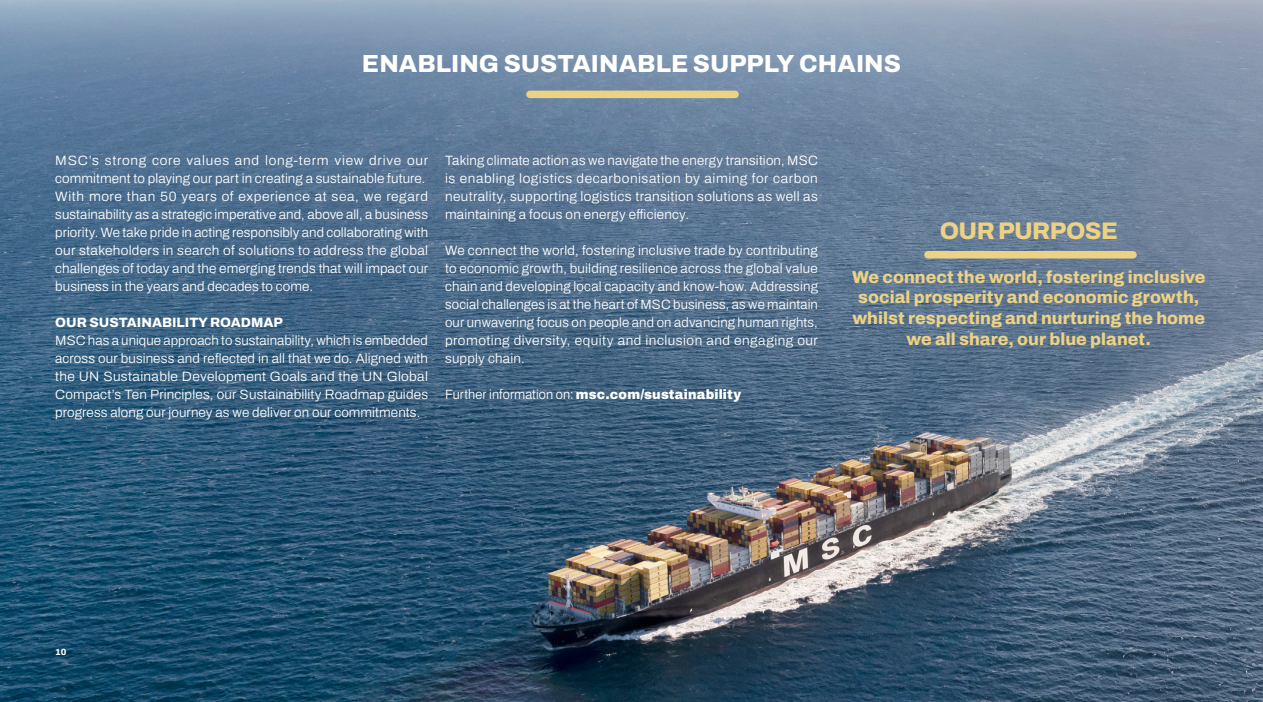
<style>
.page{position:relative;width:1263px;height:702px;background:#fff}
.page>*{position:absolute;margin:0;border:0;box-sizing:border-box;transform-origin:0 0}
.t1{font:800 24.75px "Archivo";color:#fff}
.t2{font:800 24px "Archivo";letter-spacing:-.025em;color:#edd284}
.t3{font:800 17.25px/20.7px "Archivo";color:#edd284;text-align:center}
.t4{font:300 13.5px/18px "Archivo";letter-spacing:.015em;color:#fff;text-align:justify}
.t5{font:900 13.5px "Archivo";letter-spacing:.015em;color:#fff;scale:.95 1}
.t6{font:800 13.5px "Archivo";color:#fff}
.t7{font:800 9px "Archivo";color:#fff}
.s1{font-weight:300}
</style>
<div class="page">
<img style="left:0;top:0;width:1263px;height:702px">
<div style="left:928px;top:251px;width:205px;height:7px;background:#edd284"></div>
<div style="left:530px;top:91px;width:205px;height:7px;background:#edd284"></div>
<h1 class="t1" style="left:362px;top:45px;width:540px">ENABLING SUSTAINABLE SUPPLY CHAINS</h1>
<p class="t4" style="left:55px;top:151px;width:374px;text-align:left">MSC’s strong core values and long-term view drive our commitment to playing our part in creating a sustainable future.<br>With more than 50 years of experience at sea, we regard sustainability as a strategic imperative and, above all, a business priority. We take pride in acting responsibly and collaborating with our stakeholders in search of solutions to address the global challenges of today and the emerging trends that will impact our business in the years and decades to come.</p>
<p class="t6" style="left:55px;top:312px;width:229px">OUR SUSTAINABILITY ROADMAP</p>
<p class="t4" style="left:55px;top:331px;width:374px">MSC has a unique approach to sustainability, which is embedded across our business and reflected in all that we do. Aligned with the UN Sustainable Development Goals and the UN Global Compact’s Ten Principles, our Sustainability Roadmap guides progress along our journey as we deliver on our commitments.</p>
<p class="t4" style="left:445px;top:151px;width:374px">Taking climate action as we navigate the energy transition, MSC is enabling logistics decarbonisation by aiming for carbon neutrality, supporting logistics transition solutions as well as maintaining a focus on energy efficiency.</p>
<p class="t4" style="left:445px;top:241px;width:374px">We connect the world, fostering inclusive trade by contributing to economic growth, building resilience across the global value chain and developing local capacity and know-how. Addressing social challenges is at the heart of MSC business, as we maintain our unwavering focus on people and on advancing human rights, promoting diversity, equity and inclusion and engaging our supply chain.</p>
<p class="t5" style="left:445px;top:384px;width:313px"><span class="s1">Further information on:</span> msc.com/sustainability</p>
<h2 class="t2" style="left:940px;top:212px;width:180px">OUR PURPOSE</h2>
<p class="t3" style="left:852px;top:266px;width:355px">We connect the world, fostering inclusive social prosperity and economic growth, whilst respecting and nurturing the home we all share, our blue planet.</p>
<p class="t7" style="left:55px;top:644px;width:13px">10</p>
</div>
